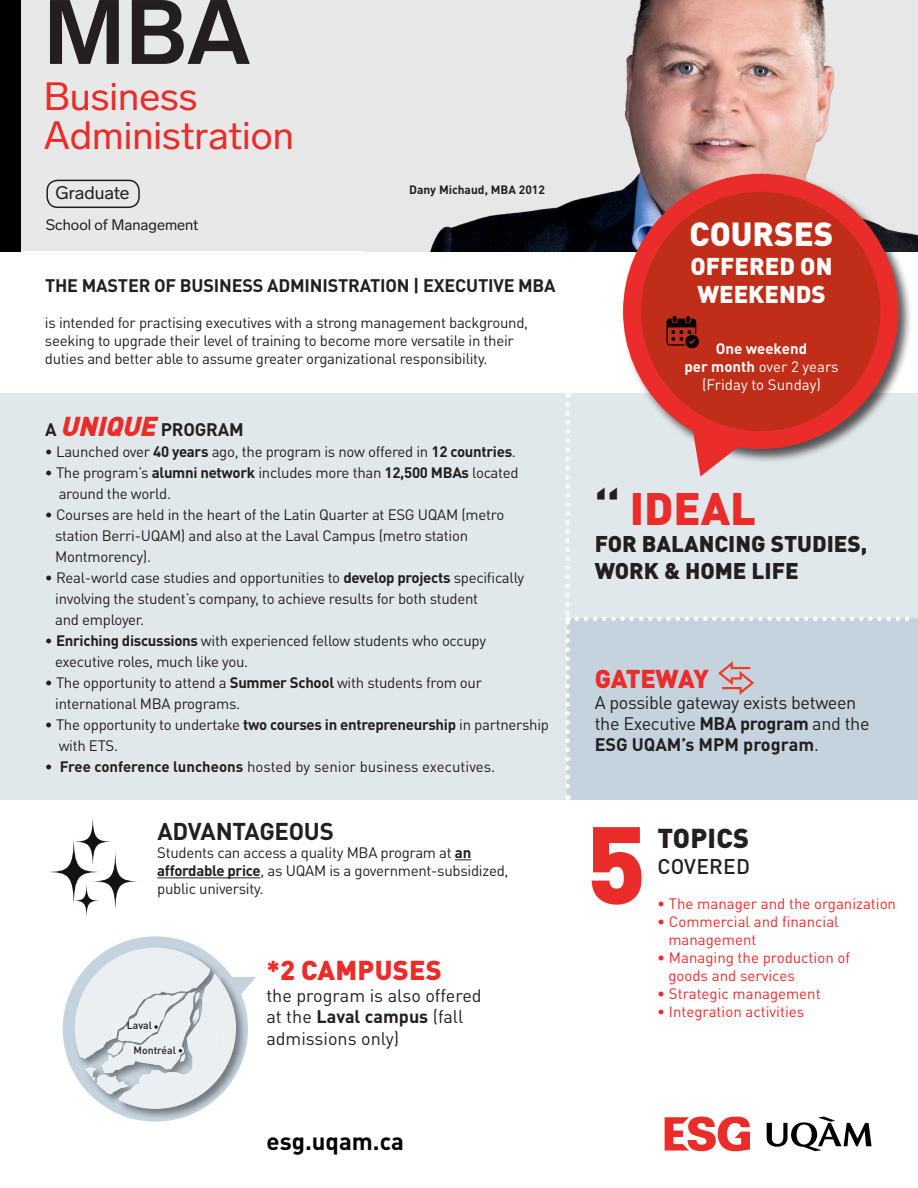
<style>
.page{position:relative;width:918px;height:1188px;background:#fff}
.page>*{position:absolute;margin:0;border:0;box-sizing:border-box;transform-origin:0 0}
.t1{font:900 108px "DIN Pro";color:#ea2c2a}
.t2{font:700 90px "Lab Grotesque";color:#231f20}
.t3{font:900 45px "DIN Pro";color:#ea2c2a}
.t4{font:39px/39px "Lab Grotesque";color:#ea2c2a}
.t5{font:900 33px "DIN Pro";color:#fff}
.t6{font:900 27px "DIN Pro";letter-spacing:.01em;color:#ea2c2a}
.t7{font:900 27px "DIN Pro";letter-spacing:.01em;color:#231f20}
.t8{font:900 25.5px "DIN Pro";letter-spacing:-.025em;color:#ea2c2a}
.t9{font:900 24px/28.8px "DIN Pro";color:#fff}
.t10{font:700 24px "DIN Pro";letter-spacing:-.01em;color:#231f20}
.t11{font:700 24px "DIN Pro";color:#000}
.t12{font:900 22.5px "DIN Pro";color:#231f20}
.t13{font:500 21px "DIN Pro";letter-spacing:.01em;color:#231f20}
.t14{font:700 18px "DIN Pro";letter-spacing:-.01em;color:#231f20}
.t15{font:18px/21.6px "DIN Pro";color:#231f20}
.t16{font:18px/21px "DIN Pro";letter-spacing:-.02em;color:#231f20}
.t17{font:18px "Lab Grotesque";color:#231f20}
.t18{font:15px/21px "DIN Pro";letter-spacing:-.02em;color:#231f20}
.t19{font:15px "DIN Pro";color:#ea2c2a}
.t20{font:15px "DIN Pro";color:#231f20}
.t21{font:15px "DIN Pro";color:#fff}
.t22{font:15px "Lab Grotesque";color:#231f20}
.t23{font:700 15px "DIN Pro";color:#fff}
.t24{font:700 12px "DIN Pro";color:#231f20}
.t25{font:500 10.5px "DIN Pro";color:#231f20}
.s1{font-weight:900;font-style:italic;font-size:27px;color:#ea2c2a}
.s2{font-weight:700}
.s3{color:#231f20}
.s4{font-weight:400}
</style>
<div class="page">
<svg style="left:247px;top:977px;width:9px;height:10px"></svg>
<div style="left:63px;top:936px;width:185px;height:186px;background:#c4d3dd;border-radius:50%"></div>
<div style="left:0;top:393px;width:918px;height:407px;background:#e0e8ec"></div>
<svg style="left:455px;top:859px;width:16px;height:1px"></svg>
<hr style="left:157px;top:877px;width:104px;height:1px;background:#231f20">
<svg style="left:46px;top:835px;width:56px;height:74px"></svg>
<svg style="left:90px;top:848px;width:50px;height:66px"></svg>
<svg style="left:72px;top:814px;width:42px;height:55px"></svg>
<svg style="left:72px;top:882px;width:29px;height:38px"></svg>
<div style="left:568px;top:619px;width:350px;height:181px;background:#c4d3dd"></div>
<svg style="left:718px;top:661px;width:37px;height:34px"></svg>
<svg style="left:565px;top:404px;width:5px;height:396px"></svg>
<svg style="left:577px;top:616px;width:341px;height:5px"></svg>
<div style="left:73px;top:945px;width:174px;height:175px;background:#231f20;opacity:.75"></div>
<img style="left:75px;top:948px;width:161px;height:161px;border-radius:81px">
<svg style="left:154px;top:1025px;width:4px;height:4px"></svg>
<div style="left:0;top:1px;width:917px;height:250px;background:#e8e8e8"></div>
<img style="left:364px;top:0;width:554px;height:251px">
<div style="left:0;top:0;width:21px;height:251px;background:#000"></div>
<div style="left:46px;top:180px;width:94px;height:28px;border:2px solid #231f20;border-radius:10px"></div>
<div style="left:621px;top:172px;width:292px;height:292px;background:#231f20;opacity:.75"></div>
<div style="left:632px;top:183px;width:257px;height:257px;background:#c02d19;border-radius:50%"></div>
<div style="left:623px;top:174px;width:275px;height:275px;border:18px solid #ea2c2a;border-radius:50%"></div>
<svg style="left:666px;top:316px;width:33px;height:32px"></svg>
<svg style="left:692px;top:423px;width:54px;height:54px"></svg>
<svg style="left:767px;top:1117px;width:105px;height:34px"></svg>
<svg style="left:665px;top:1116px;width:85px;height:35px"></svg>
<p class="t2" style="left:44px;top:-21px;width:209px">MBA</p>
<p class="t4" style="left:44px;top:77px;width:252px">Business<br>Administration</p>
<p class="t17" style="left:55px;top:182px;width:76px">Graduate</p>
<p class="t22" style="left:46px;top:216px;width:154px">School of Management</p>
<p class="t24" style="left:409px;top:182px;width:137px">Dany Michaud, MBA 2012</p>
<p class="t14" style="left:45px;top:274px;width:512px">THE MASTER OF BUSINESS ADMINISTRATION | EXECUTIVE MBA</p>
<p class="t18" style="left:45px;top:312px;width:485px">is intended for practising executives with a strong management background,</p>
<p class="t18" style="left:45px;top:330px;width:470px">seeking to upgrade their level of training to become more versatile in their</p>
<p class="t18" style="left:45px;top:348px;width:444px">duties and better able to assume greater organizational responsibility.</p>
<p class="t14" style="left:45px;top:417px;width:200px">A <span class="s1">UNIQUE</span> PROGRAM</p>
<p class="t18" style="left:45px;top:441px;width:473px">• Launched over <span class="s2">40 years</span> ago, the program is now offered in <span class="s2">12 countries</span>.</p>
<p class="t18" style="left:59px;top:462px;width:461px;text-indent:-14px">• The program’s <span class="s2">alumni network</span> includes more than <span class="s2">12,500 MBAs</span> located around the world.</p>
<p class="t18" style="left:55px;top:504px;width:451px;text-indent:-10px">• Courses are held in the heart of the Latin Quarter at ESG UQAM (metro station Berri-UQAM) and also at the Laval Campus (metro station<br>Montmorency).</p>
<p class="t18" style="left:45px;top:567px;width:481px">• Real-world case studies and opportunities to <span class="s2">develop projects</span> specifically</p>
<p class="t18" style="left:55px;top:588px;width:425px">involving the student’s company, to achieve results for both student</p>
<p class="t18" style="left:55px;top:609px;width:90px">and employer.</p>
<p class="t18" style="left:45px;top:630px;width:443px">• <span class="s2">Enriching discussions</span> with experienced fellow students who occupy</p>
<p class="t18" style="left:55px;top:651px;width:195px">executive roles, much like you.</p>
<p class="t18" style="left:45px;top:672px;width:439px">• The opportunity to attend a <span class="s2">Summer School</span> with students from our</p>
<p class="t18" style="left:55px;top:693px;width:187px">international MBA programs.</p>
<p class="t18" style="left:45px;top:714px;width:506px">• The opportunity to undertake <span class="s2">two courses in entrepreneurship</span> in partnership</p>
<p class="t18" style="left:59px;top:735px;width:61px">with ETS.</p>
<p class="t20" style="left:45px;top:757px;width:452px">• <span class="s2">Free conference luncheons</span> hosted by senior business executives.</p>
<p class="t10" style="left:157px;top:815px;width:178px">ADVANTAGEOUS</p>
<p class="t18" style="left:157px;top:841px;width:316px">Students can access a quality MBA program at <span class="s2">an</span></p>
<p class="t18" style="left:157px;top:861px;width:353px;line-height:18px"><span class="s2">affordable price</span>, as UQAM is a government-subsidized, public university.</p>
<p class="t25" style="left:127px;top:1018px;width:27px">Laval</p>
<p class="t25" style="left:134px;top:1043px;width:44px">Montréal</p>
<p class="t6" style="left:266px;top:952px;width:177px">*2 CAMPUSES</p>
<p class="t15" style="left:266px;top:984px;width:217px">the program is also offered</p>
<p class="t15" style="left:266px;top:1005px;width:199px">at the <span class="s2">Laval campus</span> (fall admissions only)</p>
<p class="t11" style="left:267px;top:1125px;width:139px">esg.uqam.ca</p>
<p class="t5" style="left:690px;top:212px;width:145px">COURSES</p>
<p class="t9" style="left:691px;top:251px;width:143px">OFFERED ON<br>WEEKENDS</p>
<p class="t23" style="left:716px;top:338px;width:93px">One weekend</p>
<p class="t21" style="left:684px;top:356px;width:156px"><span class="s2">per month</span> over 2 years</p>
<p class="t21" style="left:702px;top:374px;width:120px">(Friday to Sunday)</p>
<p class="t3" style="left:595px;top:478px;width:163px"><span class="s3">‘‘</span> IDEAL</p>
<p class="t12" style="left:595px;top:529px;width:274px">FOR BALANCING STUDIES,</p>
<p class="t12" style="left:595px;top:556px;width:206px">WORK &amp; HOME LIFE</p>
<p class="t8" style="left:595px;top:661px;width:116px">GATEWAY</p>
<p class="t16" style="left:595px;top:691px;width:276px">A possible gateway exists between the Executive <span class="s2">MBA program</span> and the</p>
<p class="t14" style="left:595px;top:732px;width:226px">ESG UQAM’s MPM program<span class="s4">.</span></p>
<p class="t1" style="left:586px;top:792px;width:62px">5</p>
<p class="t7" style="left:657px;top:820px;width:93px">TOPICS</p>
<p class="t13" style="left:657px;top:852px;width:94px">COVERED</p>
<p class="t19" style="left:657px;top:893px;width:240px">• The manager and the organization</p>
<p class="t19" style="left:657px;top:911px;width:183px">• Commercial and financial</p>
<p class="t19" style="left:668px;top:929px;width:90px">management</p>
<p class="t19" style="left:657px;top:947px;width:194px">• Managing the production of</p>
<p class="t19" style="left:668px;top:965px;width:128px">goods and services</p>
<p class="t19" style="left:657px;top:983px;width:165px">• Strategic management</p>
<p class="t19" style="left:657px;top:1001px;width:148px">• Integration activities</p>
</div>
